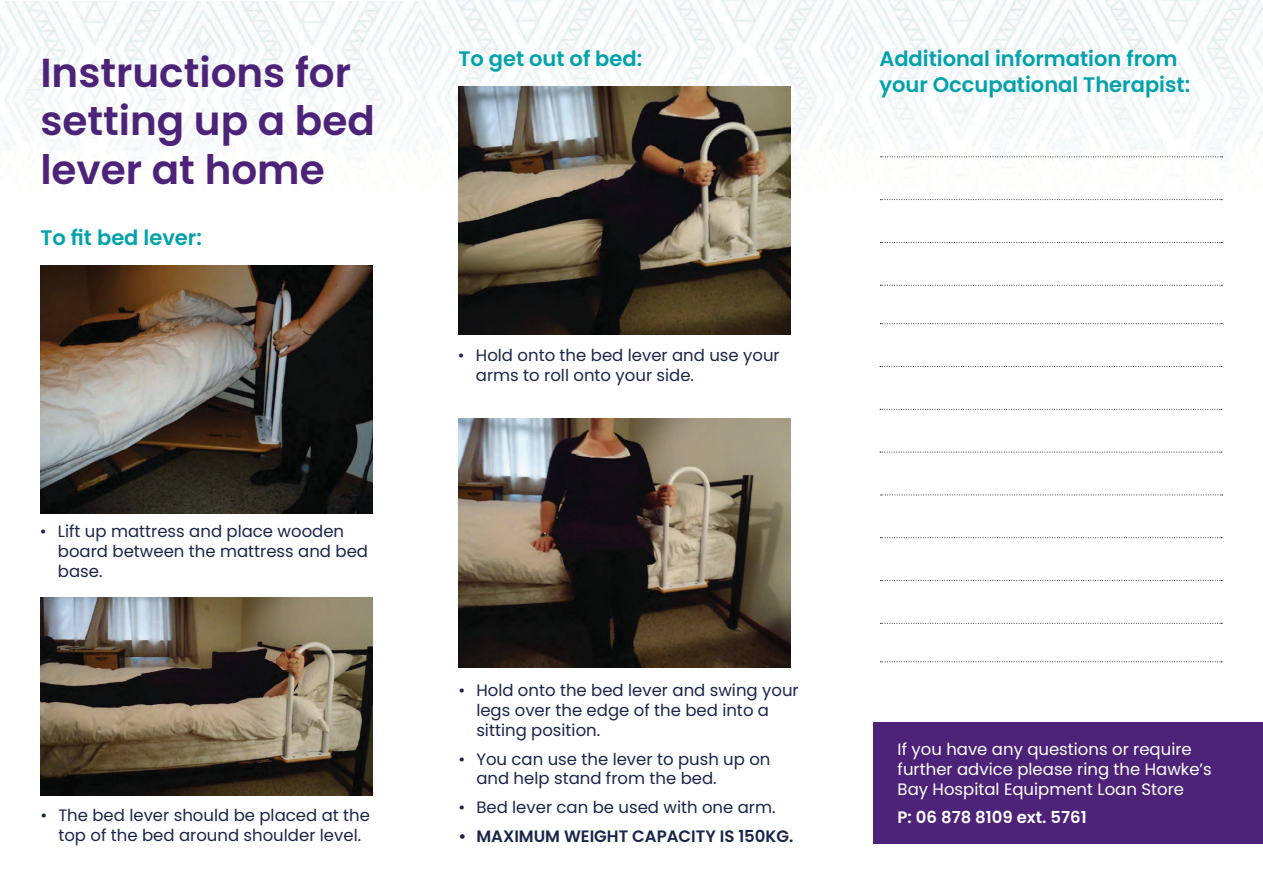
<style>
.page{position:relative;width:1263px;height:893px;background:#fff}
.page>*{position:absolute;margin:0;border:0;box-sizing:border-box;transform-origin:0 0}
.t1{font:600 40.5px/48.6px "Poppins";color:#4d2379}
.t2{font:600 21px/25.2px "Poppins";color:#00a2ac}
.t3{font:16.5px/19.8px "Poppins";color:#1b254a}
.t4{font:16.5px/19.8px "Poppins";color:#fff}
.t5{font:600 16.5px "Poppins";color:#1b254a}
.t6{font:600 16.5px "Poppins";color:#fff}
</style>
<div class="page">
<img style="left:0;top:0;width:1263px;height:198px">
<img style="left:40px;top:265px;width:332px;height:249px">
<img style="left:40px;top:597px;width:332px;height:198px">
<img style="left:458px;top:87px;width:332px;height:248px">
<img style="left:458px;top:418px;width:332px;height:249px">
<div style="left:873px;top:722px;width:390px;height:122px;background:#4d2379"></div>
<svg style="left:880px;top:156px;width:342px;height:1px"></svg>
<svg style="left:880px;top:199px;width:342px;height:1px"></svg>
<svg style="left:880px;top:242px;width:342px;height:1px"></svg>
<svg style="left:880px;top:285px;width:342px;height:1px"></svg>
<svg style="left:880px;top:323px;width:342px;height:1px"></svg>
<svg style="left:880px;top:366px;width:342px;height:1px"></svg>
<svg style="left:880px;top:409px;width:342px;height:1px"></svg>
<svg style="left:880px;top:452px;width:342px;height:1px"></svg>
<svg style="left:880px;top:495px;width:342px;height:1px"></svg>
<svg style="left:880px;top:537px;width:342px;height:1px"></svg>
<svg style="left:880px;top:580px;width:342px;height:1px"></svg>
<svg style="left:880px;top:623px;width:342px;height:1px"></svg>
<svg style="left:880px;top:661px;width:342px;height:1px"></svg>
<h1 class="t1" style="left:40px;top:49px;width:336px">Instructions for setting up a bed lever at home</h1>
<p class="t2" style="left:40px;top:225px;width:163px">To fit bed lever:</p>
<p class="t3" style="left:58px;top:522px;width:312px;text-indent:-18px">• Lift up mattress and place wooden board between the mattress and bed base.</p>
<p class="t3" style="left:40px;top:805px;width:331px;text-align:center">• The bed lever should be placed at the top of the bed around shoulder level.</p>
<p class="t2" style="left:458px;top:47px;width:185px">To get out of bed:</p>
<p class="t2" style="left:879px;top:47px;width:312px">Additional information from your Occupational Therapist:</p>
<p class="t3" style="left:476px;top:346px;width:305px;text-indent:-18px">• Hold onto the bed lever and use your arms to roll onto your side.</p>
<p class="t3" style="left:476px;top:681px;width:324px;text-indent:-18px">• Hold onto the bed lever and swing your legs over the edge of the bed into a sitting position.</p>
<p class="t3" style="left:476px;top:749px;width:296px;text-indent:-18px">• You can use the lever to push up on and help stand from the bed.</p>
<p class="t3" style="left:458px;top:798px;width:319px">• Bed lever can be used with one arm.</p>
<p class="t5" style="left:458px;top:827px;width:337px">• MAXIMUM WEIGHT CAPACITY IS 150KG.</p>
<p class="t4" style="left:898px;top:739px;width:316px">If you have any questions or require further advice please ring the Hawke’s<br>Bay Hospital Equipment Loan Store</p>
<p class="t6" style="left:898px;top:808px;width:191px">P: 06 878 8109 ext. 5761</p>
</div>
